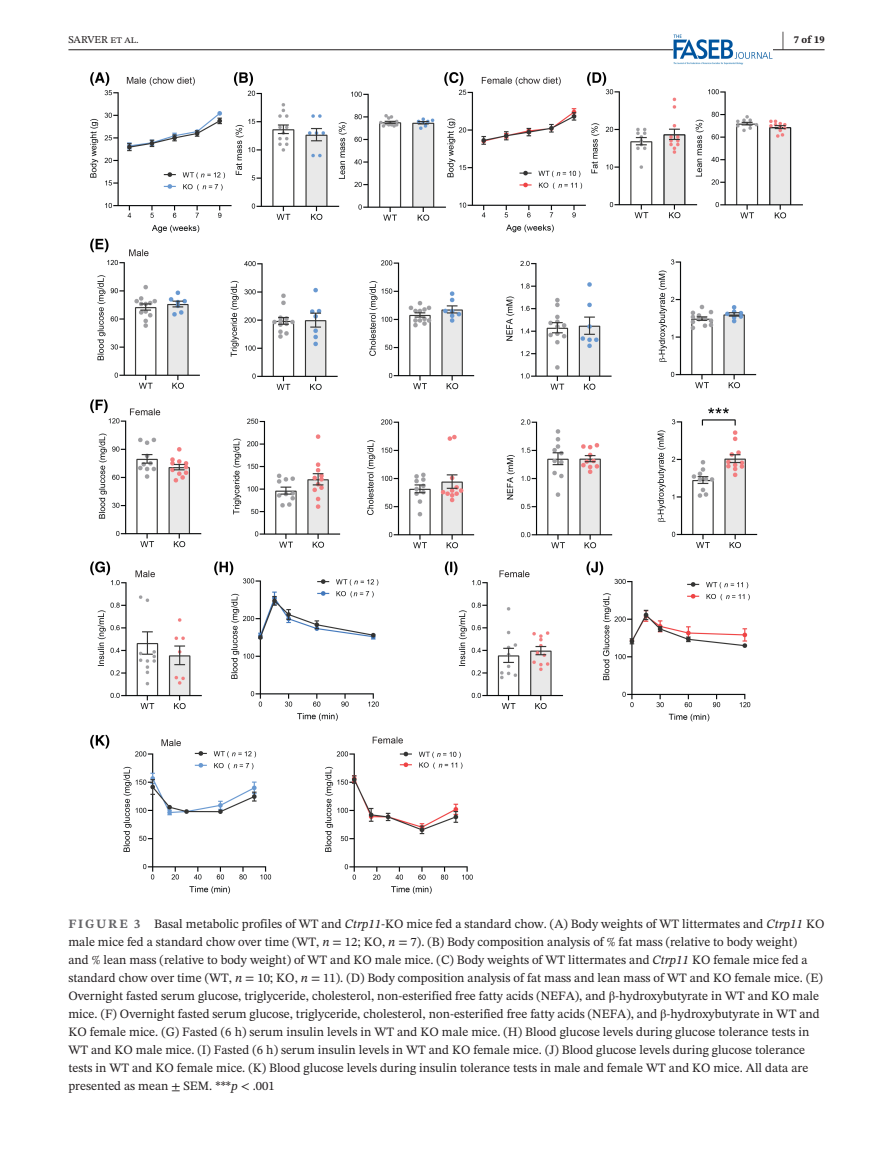
<style>
.page{position:relative;width:893px;height:1174px;background:#fff}
.page>*{position:absolute;margin:0;border:0;box-sizing:border-box;transform-origin:0 0}
.t1{font:700 21px "STIX Two Text";color:#231f20;scale:.42 1}
.t2{font:12.75px/18px "STIX Two Text";color:#231f20}
.t3{font:10.5px "STIX Two Text";color:#231f20}
.t4{font:700 10.5px "STIX Two Text";color:#231f20}
.s1{font-weight:700;color:#636366}
.s2{font-style:italic}
.s3{font-family:"STIX"}
</style>
<div class="page">
<hr style="left:68px;top:49px;width:756px;height:1px;background:#231f20">
<img style="left:673px;top:35px;width:99px;height:30px">
<img style="left:90px;top:72px;width:713px;height:822px">
<h1 class="t1" style="left:782px;top:24px;width:8px">|</h1>
<p class="t3" style="left:68px;top:32px;width:72px">SARVER et al.</p>
<p class="t4" style="left:794px;top:32px;width:32px">7 of 19</p>
<p class="t2" style="left:68px;top:914px;width:757px"><span class="s1">FIGURE 3</span> Basal metabolic profiles of WT and <span class="s2">Ctrp11</span>-KO mice fed a standard chow. (A) Body weights of WT littermates and <span class="s2">Ctrp11</span> KO male mice fed a standard chow over time (WT, <span class="s2">n</span> = 12; KO, <span class="s2">n</span> = 7). (B) Body composition analysis of % fat mass (relative to body weight)<br>and % lean mass (relative to body weight) of WT and KO male mice. (C) Body weights of WT littermates and <span class="s2">Ctrp11</span> KO female mice fed a standard chow over time (WT, <span class="s2">n</span> = 10; KO, <span class="s2">n</span> = 11). (D) Body composition analysis of fat mass and lean mass of WT and KO female mice. (E)<br>Overnight fasted serum glucose, triglyceride, cholesterol, non-esterified free fatty acids (NEFA), and <span class="s3">β</span>-hydroxybutyrate in WT and KO male mice. (F) Overnight fasted serum glucose, triglyceride, cholesterol, non-esterified free fatty acids (NEFA), and <span class="s3">β</span>-hydroxybutyrate in WT and KO female mice. (G) Fasted (6 h) serum insulin levels in WT and KO male mice. (H) Blood glucose levels during glucose tolerance tests in WT and KO male mice. (I) Fasted (6 h) serum insulin levels in WT and KO female mice. (J) Blood glucose levels during glucose tolerance tests in WT and KO female mice. (K) Blood glucose levels during insulin tolerance tests in male and female WT and KO mice. All data are presented as mean ± SEM. ***<span class="s2">p</span> &lt; .001</p>
</div>
